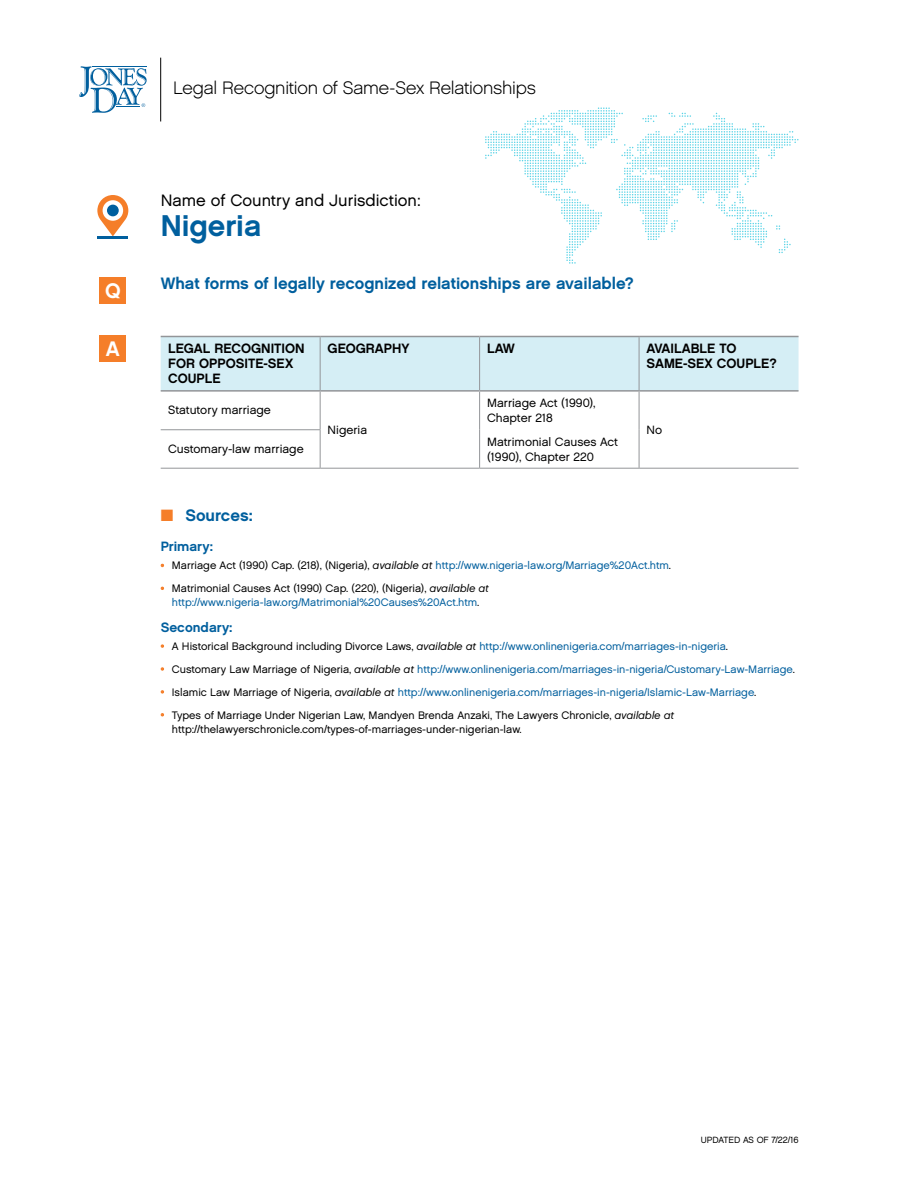
<style>
.page{position:relative;width:918px;height:1188px;background:#fff}
.page>*{position:absolute;margin:0;border:0;box-sizing:border-box;transform-origin:0 0}
.CNTRY{font:30px "Chalet New York Nineteen Sixty";color:#005f9e}
.t1{font:21px "Chalet New York Nineteen Sixty";color:#fff}
.t2{font:18px "Chalet English Channel";letter-spacing:-.01em;color:#000}
.Q{font:16.5px "Chalet New York Nineteen Sixty";color:#005f9e}
.CNTRY-2{font:16.5px "Chalet London Nineteen Sixty";color:#000}
.SRC_Header_Bold_U_LC{font:16.5px "Chalet New York Nineteen Sixty";color:#005f9e}
.TBL_HEAD_B{font:13.5px/15px "Chalet New York Nineteen Sixty";color:#000}
.SRC_Primary_Secondar{font:13.5px "Chalet New York Nineteen Sixty";color:#005f9e}
.TBL_BC{font:12px/15px "Chalet London Nineteen Sixty";color:#000}
.t3{font:10.8px/13.8px "Chalet London Nineteen Sixty";color:#005f9e;text-align:center}
.t4{font:10.8px/13.8px "Chalet London Nineteen Sixty";color:#000}
.t5{font:9px "Chalet London Nineteen Sixty";color:#000}
.s1{color:#f57e29}
.s2{color:#000}
.s3{font-family:"Chalet Oblique London";color:#000}
.s4{font-family:"Chalet Oblique London"}
</style>
<div class="page">
<div style="left:161px;top:337px;width:638px;height:53px;background:#d5eef5"></div>
<hr style="left:479px;top:337px;width:1px;height:53px;background:#939598">
<hr style="left:161px;top:429px;width:160px;height:1px;background:#939598">
<hr style="left:161px;top:468px;width:159px;height:1px;background:#939598">
<hr style="left:320px;top:336px;width:160px;height:1px;background:#939598">
<hr style="left:480px;top:336px;width:159px;height:1px;background:#939598">
<hr style="left:161px;top:336px;width:159px;height:1px;background:#939598">
<hr style="left:161px;top:390px;width:159px;height:2px;background:#939598">
<hr style="left:320px;top:337px;width:1px;height:53px;background:#939598">
<hr style="left:639px;top:336px;width:160px;height:1px;background:#939598">
<hr style="left:639px;top:337px;width:1px;height:53px;background:#939598">
<hr style="left:320px;top:390px;width:160px;height:2px;background:#939598">
<hr style="left:320px;top:392px;width:1px;height:37px;background:#939598">
<hr style="left:320px;top:430px;width:1px;height:38px;background:#939598">
<hr style="left:320px;top:468px;width:160px;height:1px;background:#939598">
<hr style="left:480px;top:390px;width:159px;height:2px;background:#939598">
<hr style="left:479px;top:392px;width:1px;height:38px;background:#939598">
<hr style="left:479px;top:430px;width:1px;height:38px;background:#939598">
<hr style="left:480px;top:468px;width:159px;height:1px;background:#939598">
<hr style="left:639px;top:390px;width:160px;height:2px;background:#939598">
<hr style="left:639px;top:392px;width:1px;height:38px;background:#939598">
<hr style="left:639px;top:430px;width:1px;height:38px;background:#939598">
<hr style="left:639px;top:468px;width:160px;height:1px;background:#939598">
<svg style="left:161px;top:644px;width:3px;height:4px"></svg>
<svg style="left:161px;top:667px;width:3px;height:4px"></svg>
<svg style="left:161px;top:690px;width:3px;height:4px"></svg>
<svg style="left:97px;top:195px;width:31px;height:41px"></svg>
<div style="left:103px;top:200px;width:20px;height:21px;background:#fff;border-radius:50%"></div>
<div style="left:107px;top:205px;width:12px;height:11px;background:#005f9e;border-radius:50%"></div>
<hr style="left:97px;top:236px;width:31px;height:3px;background:#005f9e">
<div style="left:100px;top:278px;width:26px;height:26px;background:#f57e29"></div>
<div style="left:100px;top:336px;width:26px;height:26px;background:#f57e29"></div>
<svg style="left:485px;top:107px;width:314px;height:157px"></svg>
<hr style="left:160px;top:58px;width:1px;height:63px;background:#000">
<svg style="left:79px;top:66px;width:68px;height:47px"></svg>
<p class="t1" style="left:105px;top:278px;width:17px">Q</p>
<p class="t1" style="left:106px;top:336px;width:16px">A</p>
<p class="t2" style="left:173px;top:77px;width:364px">Legal Recognition of Same-Sex Relationships</p>
<p class="CNTRY-2" style="left:161px;top:191px;width:262px">Name of Country and Jurisdiction:</p>
<p class="CNTRY" style="left:161px;top:208px;width:102px">Nigeria</p>
<p class="Q" style="left:161px;top:273px;width:475px">What forms of legally recognized relationships are available?</p>
<p class="TBL_HEAD_B" style="left:168px;top:341px;width:138px">LEGAL RECOGNITION<br>FOR OPPOSITE-SEX<br>COUPLE</p>
<p class="TBL_HEAD_B" style="left:328px;top:341px;width:83px">GEOGRAPHY</p>
<p class="TBL_HEAD_B" style="left:487px;top:341px;width:29px">LAW</p>
<p class="TBL_HEAD_B" style="left:647px;top:341px;width:132px">AVAILABLE TO<br>SAME-SEX COUPLE?</p>
<p class="TBL_BC" style="left:168px;top:403px;width:104px">Statutory marriage</p>
<p class="TBL_BC" style="left:328px;top:422px;width:41px">Nigeria</p>
<p class="TBL_BC" style="left:487px;top:395px;width:110px">Marriage Act (1990),<br>Chapter 218</p>
<p class="TBL_BC" style="left:487px;top:434px;width:132px">Matrimonial Causes Act (1990), Chapter 220</p>
<p class="TBL_BC" style="left:647px;top:422px;width:17px">No</p>
<p class="TBL_BC" style="left:168px;top:441px;width:137px">Customary-law marriage</p>
<p class="SRC_Header_Bold_U_LC" style="left:161px;top:505px;width:94px"><span class="s1">■</span> Sources:</p>
<p class="SRC_Primary_Secondar" style="left:161px;top:538px;width:54px">Primary:</p>
<p class="t3" style="left:161px;top:559px;width:512px"><span class="s1">•</span> <span class="s2">Marriage Act (1990) Cap. (218), (Nigeria),</span> <span class="s3">available at</span> http://www.nigeria-law.org/Marriage%20Act.htm<span class="s2">.</span></p>
<p class="t3" style="left:161px;top:582px;width:330px"><span class="s1">•</span> <span class="s2">Matrimonial Causes Act (1990) Cap. (220), (Nigeria),</span> <span class="s3">available at </span>http://www.nigeria-law.org/Matrimonial%20Causes%20Act.htm<span class="s2">.</span></p>
<p class="SRC_Primary_Secondar" style="left:161px;top:619px;width:73px">Secondary:</p>
<p class="t3" style="left:161px;top:639px;width:569px"><span class="s1">•</span> <span class="s2">A Historical Background including Divorce Laws,</span> <span class="s3">available at</span> http://www.onlinenigeria.com/marriages-in-nigeria<span class="s2">.</span></p>
<p class="t3" style="left:161px;top:662px;width:636px"><span class="s1">•</span> <span class="s2">Customary Law Marriage of Nigeria,</span> <span class="s3">available at</span> http://www.onlinenigeria.com/marriages-in-nigeria/Customary-Law-Marriage<span class="s2">.</span></p>
<p class="t3" style="left:161px;top:685px;width:597px"><span class="s1">•</span> <span class="s2">Islamic Law Marriage of Nigeria,</span> <span class="s3">available at</span> http://www.onlinenigeria.com/marriages-in-nigeria/Islamic-Law-Marriage<span class="s2">.</span></p>
<p class="t4" style="left:172px;top:708px;width:504px;text-indent:-11px"><span class="s1">•</span> Types of Marriage Under Nigerian Law, Mandyen Brenda Anzaki, The Lawyers Chronicle, <span class="s4">available at </span>http://thelawyerschronicle.com/types-of-marriages-under-nigerian-law.</p>
<p class="t5" style="left:701px;top:1135px;width:99px">UPDATED AS OF 7/22/16</p>
</div>
